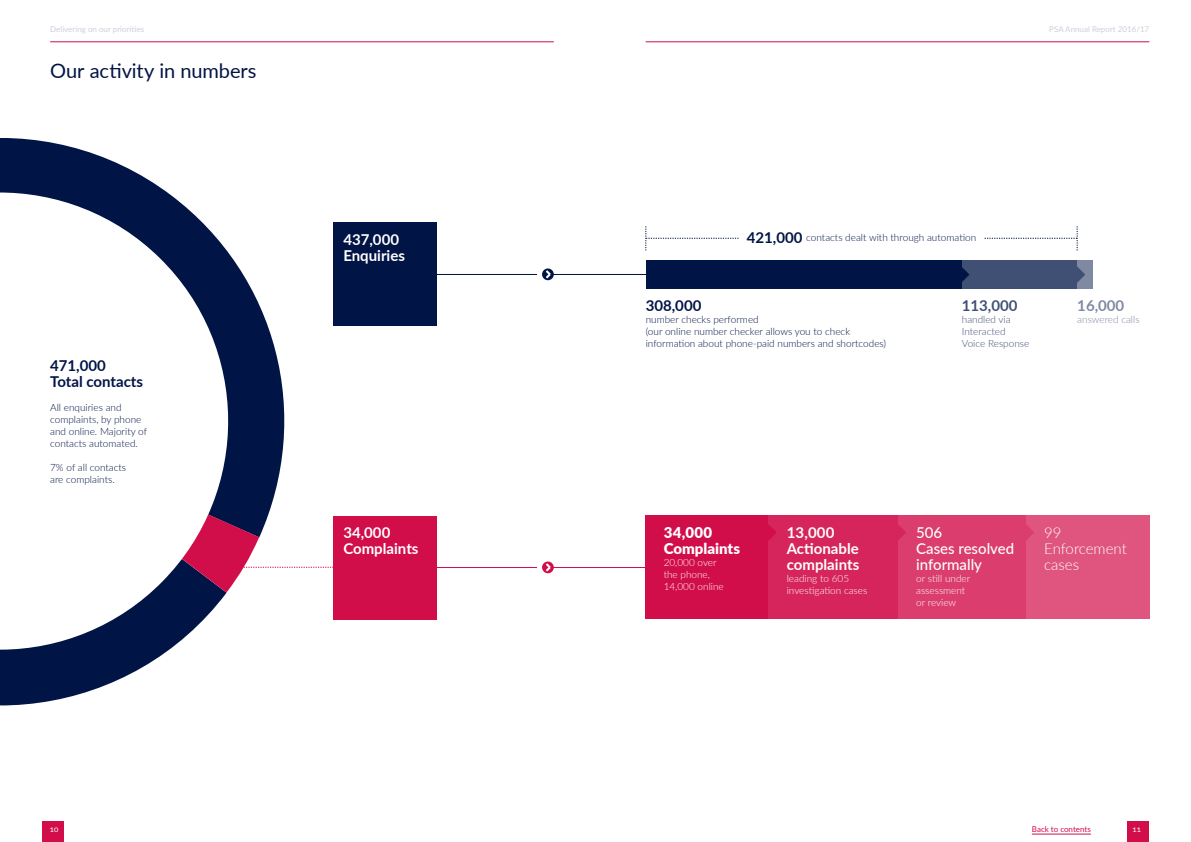
<style>
.page{position:relative;width:1191px;height:842px;background:#fff}
.page>*{position:absolute;margin:0;border:0;box-sizing:border-box;transform-origin:0 0}
.t1{font:20px "Lato";letter-spacing:-.005em;color:#001446}
.t2{font:700 15px/16px "Lato";color:#fff}
.t3{font:700 15px/16px "Lato";color:#001446}
.t4{font:500 15px/16px "Lato";color:#fff}
.t5{font:300 15px/16px "Lato";color:#fff}
.t6{font:900 15px "Lato";color:#fff}
.t7{font:700 15px "Lato";color:#404f74}
.t8{font:700 15px "Lato";color:#8089a2}
.t9{font:300 10px/12px "Lato";color:#001446}
.t10{font:300 10px/12px "Lato";color:#fff}
.t11{font:300 10px/12px "Lato";color:#404f74}
.t12{font:300 10px "Lato";color:#8089a2}
.t13{font:8px "Lato";color:#ccd0da}
.t14{font:8px "Lato";color:#d10d4a}
.t15{font:8px "Lato";color:#fff}
.s1{font-weight:700;font-size:15px}
</style>
<div class="page">
<div style="left:42px;top:820px;width:21px;height:22px;background:#d10d4a"></div>
<div style="left:1127px;top:820px;width:22px;height:22px;background:#d10d4a"></div>
<svg style="left:0;top:138px;width:312px;height:568px"></svg>
<svg style="left:251px;top:422px;width:8px;height:170px"></svg>
<svg style="left:0;top:170px;width:251px;height:503px"></svg>
<div style="left:333px;top:516px;width:103px;height:103px;background:#d10d4a"></div>
<div style="left:333px;top:223px;width:103px;height:103px;background:#001446"></div>
<hr style="left:425px;top:567px;width:112px;height:1px;background:#d10d4a">
<hr style="left:425px;top:274px;width:112px;height:1px;background:#001446">
<hr style="left:550px;top:567px;width:112px;height:1px;background:#d10d4a">
<hr style="left:550px;top:274px;width:112px;height:1px;background:#001446">
<div style="left:645px;top:516px;width:123px;height:103px;background:#d10d4a"></div>
<div style="left:768px;top:516px;width:130px;height:103px;background:#d6255c"></div>
<div style="left:898px;top:516px;width:128px;height:103px;background:#da3d6e"></div>
<div style="left:1026px;top:516px;width:123px;height:103px;background:#df5580"></div>
<svg style="left:768px;top:525px;width:8px;height:15px"></svg>
<svg style="left:898px;top:525px;width:8px;height:15px"></svg>
<svg style="left:1026px;top:525px;width:8px;height:15px"></svg>
<svg style="left:542px;top:561px;width:12px;height:12px"></svg>
<svg style="left:542px;top:268px;width:12px;height:12px"></svg>
<div style="left:1077px;top:260px;width:15px;height:29px;background:#8089a2"></div>
<div style="left:961px;top:260px;width:116px;height:29px;background:#404f74"></div>
<div style="left:645px;top:260px;width:316px;height:29px;background:#001446"></div>
<svg style="left:961px;top:267px;width:8px;height:16px"></svg>
<svg style="left:1077px;top:267px;width:8px;height:16px"></svg>
<svg style="left:234px;top:567px;width:99px;height:1px"></svg>
<svg style="left:645px;top:226px;width:433px;height:24px"></svg>
<hr style="left:50px;top:42px;width:504px;height:1px;background:#d10d4a">
<hr style="left:645px;top:42px;width:504px;height:1px;background:#d10d4a">
<hr style="left:1032px;top:834px;width:58px;height:1px;background:#d10d4a">
<p class="t13" style="left:50px;top:23px;width:95px">Delivering on our priorities</p>
<p class="t13" style="left:1049px;top:23px;width:101px">PSA Annual Report 2016/17</p>
<h1 class="t1" style="left:50px;top:56px;width:208px">Our activity in numbers</h1>
<h2 class="t3" style="left:50px;top:357px;width:94px">471,000<br>Total contacts</h2>
<p class="t9" style="left:50px;top:401px;width:98px">All enquiries and complaints, by phone and online. Majority of contacts automated.</p>
<p class="t9" style="left:50px;top:461px;width:78px">7% of all contacts are complaints.</p>
<h2 class="t2" style="left:343px;top:231px;width:63px">437,000<br>Enquiries</h2>
<h2 class="t2" style="left:343px;top:524px;width:77px">34,000<br>Complaints</h2>
<p class="t9" style="left:746px;top:231px;width:231px"><span class="s1">421,000</span> contacts dealt with through automation</p>
<h2 class="t3" style="left:645px;top:296px;width:57px">308,000</h2>
<p class="t9" style="left:645px;top:313px;width:242px">number checks performed<br>(our online number checker allows you to check information about phone-paid numbers and shortcodes)</p>
<h2 class="t7" style="left:962px;top:294px;width:57px">113,000</h2>
<p class="t11" style="left:962px;top:313px;width:69px">handled via<br>Interacted<br>Voice Response</p>
<h2 class="t8" style="left:1077px;top:294px;width:49px">16,000</h2>
<p class="t12" style="left:1077px;top:312px;width:64px">answered calls</p>
<h2 class="t6" style="left:663px;top:521px;width:50px">34,000</h2>
<h2 class="t2" style="left:786px;top:524px;width:49px">13,000</h2>
<h2 class="t4" style="left:916px;top:524px;width:28px">506</h2>
<h2 class="t5" style="left:1044px;top:524px;width:19px">99</h2>
<h2 class="t6" style="left:663px;top:537px;width:78px">Complaints</h2>
<p class="t10" style="left:663px;top:556px;width:62px">20,000 over the phone,<br>14,000 online</p>
<h2 class="t2" style="left:786px;top:540px;width:74px">Actionable complaints</h2>
<p class="t10" style="left:786px;top:572px;width:82px">leading to 605 investigation cases</p>
<h2 class="t4" style="left:916px;top:540px;width:99px">Cases resolved informally</h2>
<p class="t10" style="left:916px;top:572px;width:56px">or still under assessment or review</p>
<h2 class="t5" style="left:1044px;top:540px;width:84px">Enforcement cases</h2>
<p class="t14" style="left:1032px;top:823px;width:60px">Back to contents</p>
<p class="t15" style="left:50px;top:823px;width:10px">10</p>
<p class="t15" style="left:1132px;top:823px;width:10px">11</p>
</div>
